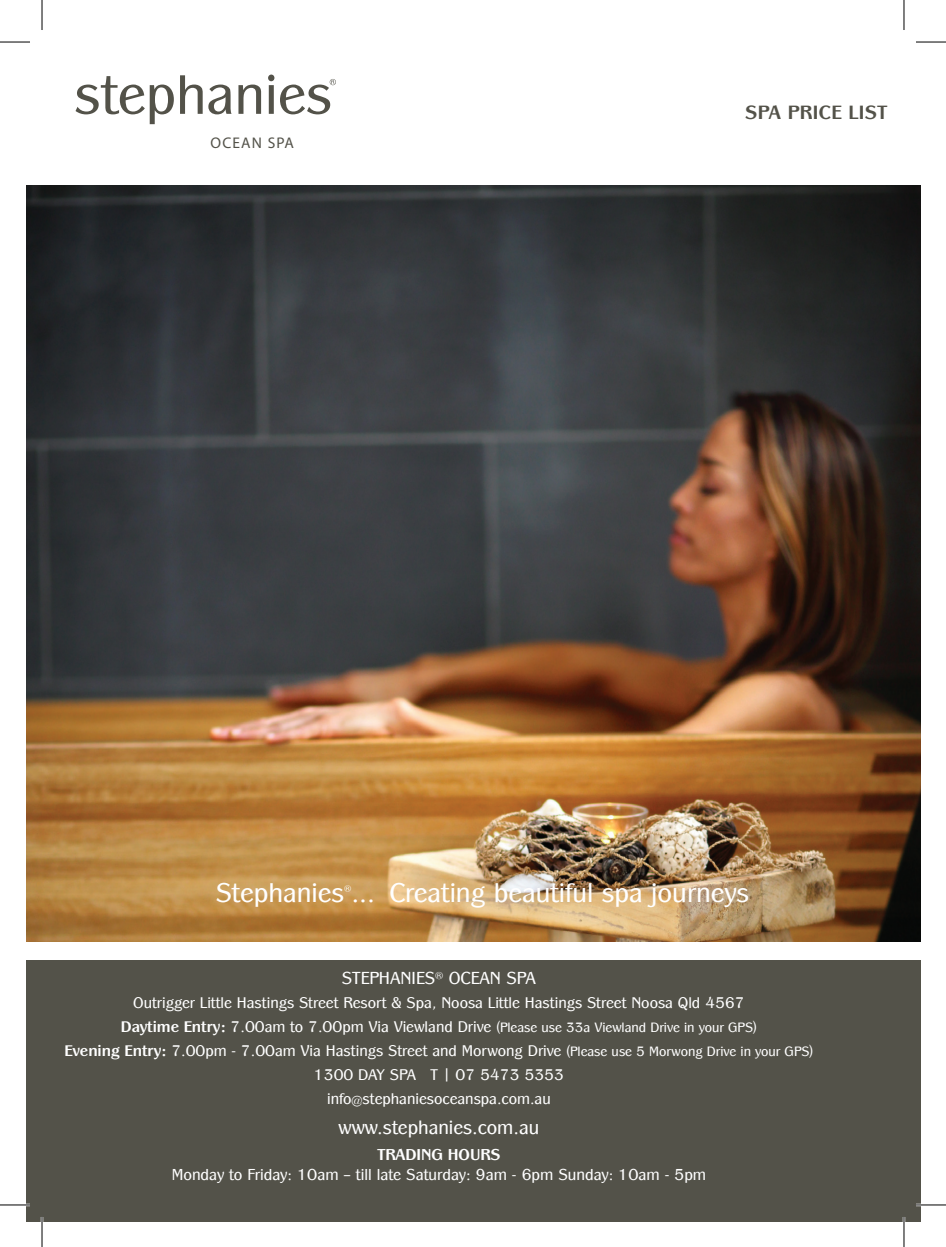
<style>
.page{position:relative;width:946px;height:1247px;background:#fff}
.page>*{position:absolute;margin:0;border:0;box-sizing:border-box;transform-origin:0 0}
.t1{font:28px "ITC Panache Com";color:#fff}
.t2{font:20px "ITC Panache Com";color:#fff}
.t3{font:700 20px "ITC Panache";letter-spacing:.025em;color:#535249}
.t4{font:18px "ITC Panache Com";color:#fff}
.t5{font:16.4px "ITC Panache Com";color:#fff}
.t6{font:700 16.4px "ITC Panache";color:#fff}
.t7{font:16px/24px "ITC Panache Com";color:#fff;text-align:center}
.t8{font:15.4px "Myriad";letter-spacing:.075em;color:#535249}
.t9{font:14px "ITC Panache Com";color:#fff}
.s1{font-family:"ITC Panache";font-weight:700;font-size:16px}
.s2{font-size:16px}
.s3{font-family:"ITC Panache";font-weight:700}
.s4{font-size:14px}
</style>
<div class="page">
<div style="left:26px;top:960px;width:895px;height:261px;background:#535249"></div>
<img style="left:26px;top:185px;width:895px;height:756px">
<svg style="left:76px;top:75px;width:260px;height:49px"></svg>
<hr style="left:0;top:1203px;width:30px;height:2px;background:#fff">
<hr style="left:916px;top:1203px;width:30px;height:2px;background:#fff">
<hr style="left:41px;top:1216px;width:2px;height:30px;background:#fff">
<hr style="left:902px;top:1216px;width:3px;height:30px;background:#fff">
<hr style="left:0;top:42px;width:30px;height:1px;background:#000">
<hr style="left:916px;top:42px;width:30px;height:1px;background:#000">
<hr style="left:0;top:1204px;width:30px;height:1px;background:#000">
<hr style="left:916px;top:1204px;width:30px;height:1px;background:#000">
<hr style="left:42px;top:0;width:1px;height:30px;background:#000">
<hr style="left:42px;top:1216px;width:1px;height:30px;background:#000">
<hr style="left:903px;top:0;width:1px;height:30px;background:#000">
<hr style="left:903px;top:1216px;width:1px;height:30px;background:#000">
<p class="t8" style="left:211px;top:135px;width:85px">OCEAN SPA</p>
<p class="t3" style="left:745px;top:100px;width:143px">SPA PRICE LIST</p>
<h1 class="t1" style="left:216px;top:876px;width:534px">Stephanies<sup>®</sup>... Creating beautiful spa journeys</h1>
<p class="t4" style="left:342px;top:967px;width:21px">Stephanies</p>
<p class="t4" style="left:435px;top:967px;width:102px">® OCEAN SPA</p>
<p class="t7" style="left:133px;top:990px;width:613px">Outrigger Little Hastings Street Resort &amp; Spa, Noosa Little Hastings Street Noosa Qld 4567</p>
<p class="t9" style="left:121px;top:1019px;width:638px"><span class="s1">Daytime Entry:</span> <span class="s2">7.00am to 7.00pm Via Viewland Drive</span> (Please use 33a Viewland Drive in your GPS)</p>
<p class="t7" style="left:64px;top:1038px;width:750px"><span class="s3">Evening Entry:</span> 7.00pm - 7.00am Via Hastings Street and Morwong Drive <span class="s4">(Please use 5 Morwong Drive in your GPS)<br></span>1300 DAY SPA T | 07 5473 5353<br>info@stephaniesoceanspa.com.au</p>
<p class="t2" style="left:339px;top:1115px;width:202px">www.stephanies.com.au</p>
<p class="t6" style="left:377px;top:1144px;width:124px">TRADING HOURS</p>
<p class="t5" style="left:172px;top:1164px;width:536px">Monday to Friday: 10am – till late Saturday: 9am - 6pm Sunday: 10am - 5pm</p>
</div>
